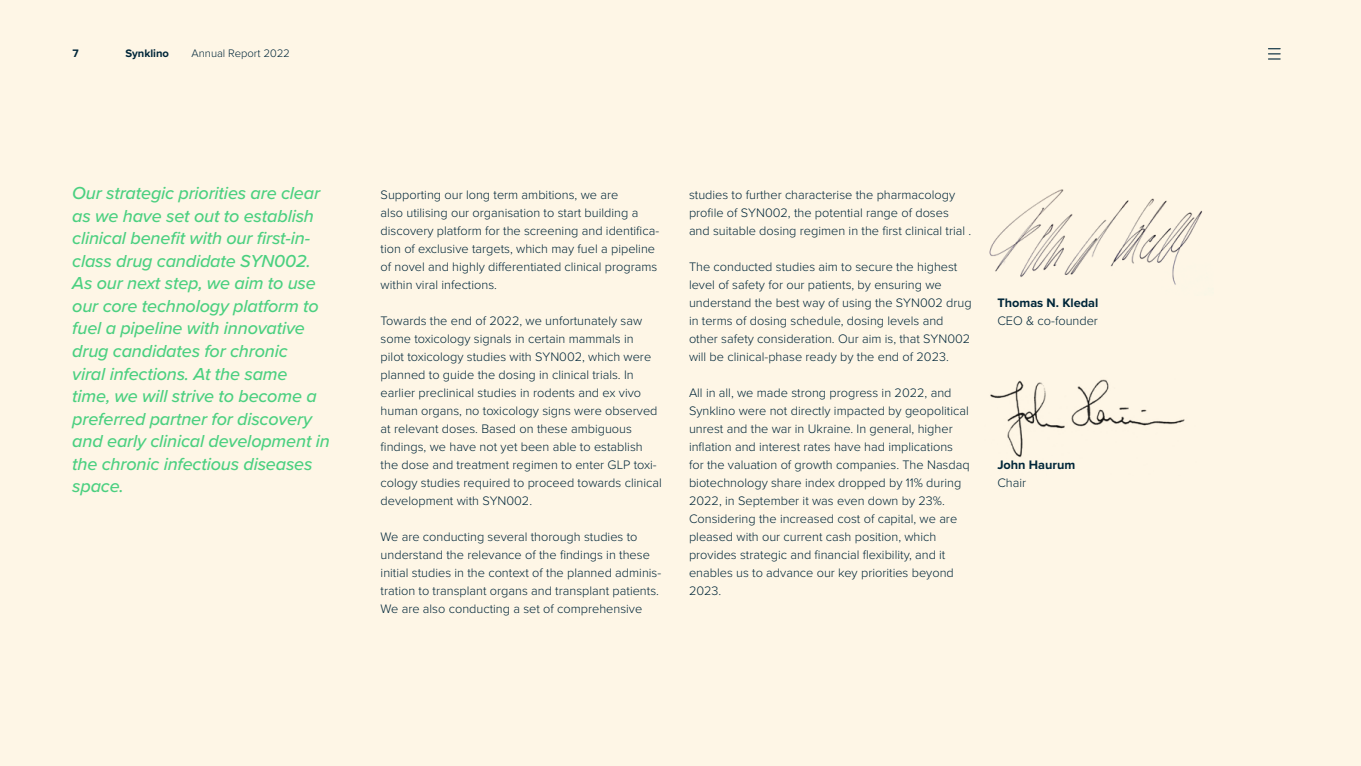
<style>
.page{position:relative;width:1361px;height:766px;background:#fff}
.page>*{position:absolute;margin:0;border:0;box-sizing:border-box;transform-origin:0 0}
.t1{font:italic 500 18px/22.5px "Proxima Nova";letter-spacing:-.01em;color:#4bd080}
.t2{font:300 12.75px/18px "Proxima Nova";color:#002639}
.t3{font:700 12.75px "Proxima Nova";color:#002639}
.t4{font:300 11.25px "Proxima Nova";color:#002639}
.t5{font:700 11.25px "Proxima Nova";color:#002639}
</style>
<div class="page">
<div style="left:0;top:0;width:1361px;height:765px;background:#fef6e6"></div>
<img style="left:989px;top:189px;width:214px;height:96px">
<img style="left:990px;top:379px;width:195px;height:79px">
<svg style="left:1268px;top:48px;width:12px;height:12px"></svg>
<p class="t5" style="left:72px;top:44px;width:9px">7</p>
<p class="t5" style="left:125px;top:44px;width:45px">Synklino</p>
<p class="t4" style="left:192px;top:44px;width:100px">Annual Report 2022</p>
<p class="t1" style="left:72px;top:181px;width:259px">Our strategic priorities are clear as we have set out to establish clinical benefit with our first-in&shy;class drug candidate SYN002.<br>As our next step, we aim to use our core technology platform to fuel a pipeline with innovative drug candidates for chronic<br>viral infections. At the same time, we will strive to become a preferred partner for discovery and early clinical development in the chronic infectious diseases space.</p>
<p class="t2" style="left:689px;top:185px;width:284px">studies to further characterise the pharmacology profile of SYN002, the potential range of doses and suitable dosing regimen in the first clinical trial .</p>
<p class="t2" style="left:381px;top:185px;width:280px">Supporting our long term ambitions, we are<br>also utilising our organisation to start building a discovery platform for the screening and identifica&shy;tion of exclusive targets, which may fuel a pipeline of novel and highly differentiated clinical programs within viral infections.</p>
<p class="t2" style="left:381px;top:311px;width:283px">Towards the end of 2022, we unfortunately saw some toxicology signals in certain mammals in<br>pilot toxicology studies with SYN002, which were planned to guide the dosing in clinical trials. In earlier preclinical studies in rodents and ex vivo human organs, no toxicology signs were observed at relevant doses. Based on these ambiguous findings, we have not yet been able to establish the dose and treatment regimen to enter GLP toxi&shy;cology studies required to proceed towards clinical development with SYN002.</p>
<p class="t2" style="left:381px;top:527px;width:282px">We are conducting several thorough studies to understand the relevance of the findings in these initial studies in the context of the planned adminis&shy;tration to transplant organs and transplant patients.<br>We are also conducting a set of comprehensive</p>
<p class="t2" style="left:689px;top:257px;width:284px">The conducted studies aim to secure the highest level of safety for our patients, by ensuring we understand the best way of using the SYN002 drug in terms of dosing schedule, dosing levels and other safety consideration. Our aim is, that SYN002 will be clinical-phase ready by the end of 2023.</p>
<p class="t2" style="left:689px;top:383px;width:282px">All in all, we made strong progress in 2022, and Synklino were not directly impacted by geopolitical unrest and the war in Ukraine. In general, higher inflation and interest rates have had implications for the valuation of growth companies. The Nasdaq biotechnology share index dropped by 11% during 2022, in September it was even down by 23%.<br>Considering the increased cost of capital, we are pleased with our current cash position, which provides strategic and financial flexibility, and it enables us to advance our key priorities beyond 2023.</p>
<p class="t3" style="left:997px;top:293px;width:103px">Thomas N. Kledal</p>
<p class="t2" style="left:997px;top:311px;width:102px">CEO &amp; co-founder</p>
<p class="t3" style="left:997px;top:455px;width:80px">John Haurum</p>
<p class="t2" style="left:997px;top:473px;width:30px">Chair</p>
</div>
